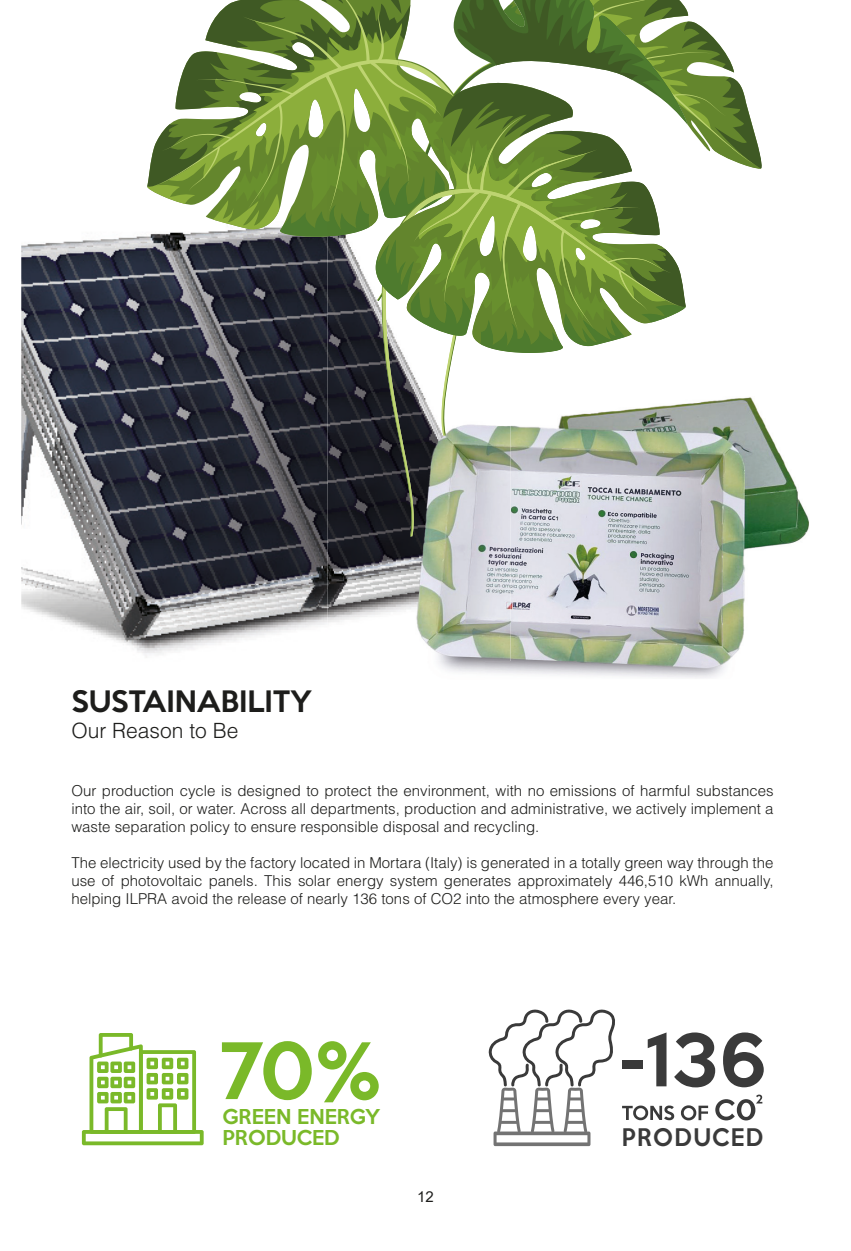
<style>
.page{position:relative;width:851px;height:1251px;background:#fff}
.page>*{position:absolute;margin:0;border:0;box-sizing:border-box;transform-origin:0 0}
.t1{font:500 70.95px "Keep Calm";color:#7ab929}
.t2{font:500 66.15px "Keep Calm";color:#3a3a3a}
.t3{font:500 27px "Keep Calm";color:#1d1d1b}
.t4{font:500 22.2px "Keep Calm";letter-spacing:.065em;color:#3a3a3a;scale:.95 1}
.t5{font:300 21px "Helvetica LT Std";color:#1d1d1b}
.t6{font:500 18.75px/20.9px "Keep Calm";color:#7ab929}
.t7{font:300 15px/18px "Helvetica LT Std";color:#1d1d1b;text-align:justify}
.t8{font:15px "Arial";color:#1d1d1b}
</style>
<div class="page">
<img style="left:21px;top:236px;width:463px;height:425px">
<img style="left:484px;top:425px;width:325px;height:253px">
<svg style="left:146px;top:0;width:619px;height:536px"></svg>
<img style="left:603px;top:181px;width:56px;height:8px">
<img style="left:467px;top:148px;width:5px;height:41px">
<img style="left:413px;top:192px;width:39px;height:51px">
<img style="left:444px;top:194px;width:8px;height:97px">
<img style="left:502px;top:307px;width:18px;height:13px">
<img style="left:560px;top:307px;width:34px;height:23px">
<img style="left:618px;top:307px;width:29px;height:4px">
<img style="left:506px;top:149px;width:91px;height:40px">
<img style="left:480px;top:148px;width:13px;height:41px">
<img style="left:452px;top:189px;width:232px;height:118px">
<img style="left:480px;top:320px;width:83px;height:33px">
<img style="left:410px;top:291px;width:61px;height:45px">
<img style="left:375px;top:240px;width:39px;height:59px">
<svg style="left:82px;top:1033px;width:122px;height:111px"></svg>
<svg style="left:488px;top:1009px;width:127px;height:136px"></svg>
<svg style="left:715px;top:1094px;width:47px;height:26px"></svg>
<svg style="left:622px;top:1105px;width:52px;height:14px"></svg>
<svg style="left:680px;top:1105px;width:28px;height:15px"></svg>
<h3 class="t3" style="left:71px;top:678px;width:242px">SUSTAINABILITY</h3>
<h3 class="t5" style="left:71px;top:716px;width:168px">Our Reason to Be</h3>
<p class="t7" style="left:71px;top:781px;width:703px">Our production cycle is designed to protect the environment, with no emissions of harmful substances into the air, soil, or water. Across all departments, production and administrative, we actively implement a waste separation policy to ensure responsible disposal and recycling.</p>
<p class="t7" style="left:71px;top:853px;width:703px">The electricity used by the factory located in Mortara (Italy) is generated in a totally green way through the use of photovoltaic panels. This solar energy system generates approximately 446,510 kWh annually, helping ILPRA avoid the release of nearly 136 tons of CO2 into the atmosphere every year.</p>
<h1 class="t1" style="left:220px;top:1009px;width:162px">70%</h1>
<p class="t6" style="left:222px;top:1104px;width:159px">GREEN ENERGY<br>PRODUCED</p>
<p class="t8" style="left:417px;top:1186px;width:18px">12</p>
<h2 class="t2" style="left:620px;top:1002px;width:149px">-136</h2>
<h3 class="t4" style="left:621px;top:1117px;width:150px">PRODUCED</h3>
</div>
